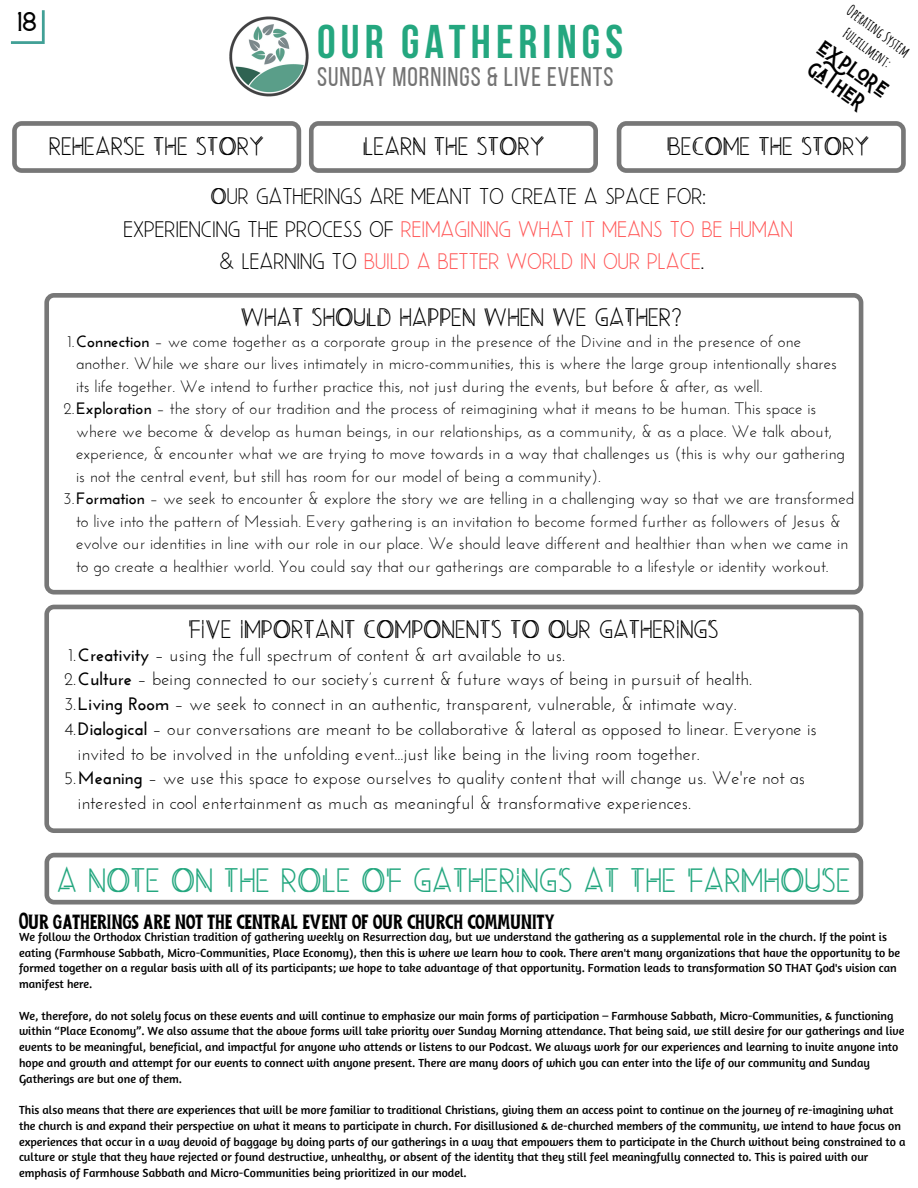
<style>
.page{position:relative;width:918px;height:1188px;background:#fff}
.page>*{position:absolute;margin:0;border:0;box-sizing:border-box;transform-origin:0 0}
.t1{font:700 47.1px "Bebas Neue";letter-spacing:.11em;color:#24a77f}
.t2{font:36px "Beauty Salon Sans";color:#24a77f}
.t3{font:30px "Welder Miles";color:#000}
.t4{font:27px "Beauty Salon Sans";color:#000}
.t5{font:26.85px "Bebas Neue";letter-spacing:.035em;color:#737373}
.t6{font:24px/32.7px "Beauty Salon Sans";color:#000;text-align:center}
.t7{font:24px/23.2px "Badhorse";color:#000}
.t8{font:21.75px "Badhorse";color:#000}
.t9{font:18px "Josefin Sans";color:#000}
.t10{font:16.5px "Josefin Sans";color:#000}
.t11{font:700 15px/20.2px "Amatic SC";color:#000;text-align:center}
.t12{font:12px/15.8px "Amaranth";color:#000}
.s1{color:#ff5757}
.s2{font-weight:700}
</style>
<div class="page">
<img style="left:229px;top:16px;width:80px;height:81px">
<svg style="left:12px;top:121px;width:289px;height:52px"></svg>
<svg style="left:309px;top:121px;width:289px;height:52px"></svg>
<svg style="left:617px;top:121px;width:289px;height:52px"></svg>
<svg style="left:44px;top:293px;width:819px;height:302px"></svg>
<svg style="left:44px;top:605px;width:819px;height:228px"></svg>
<svg style="left:45px;top:853px;width:818px;height:52px"></svg>
<svg style="left:11px;top:10px;width:34px;height:34px"></svg>
<h3 class="t8" style="left:17px;top:7px;width:21px">18</h3>
<h1 class="t1" style="left:317px;top:22px;width:307px">OUR GATHERINGS</h1>
<h3 class="t5" style="left:317px;top:66px;width:298px">SUNDAY MORNINGS &amp; LIVE EVENTS</h3>
<p class="t11" style="left:855px;top:1px;width:76px;rotate:37deg">Operating System<br>Fulfil ment:</p>
<h3 class="t7" style="left:827px;top:35px;width:83px;rotate:35deg">explore gather</h3>
<h3 class="t4" style="left:49px;top:131px;width:217px">REHEARSE THE STORY</h3>
<h3 class="t4" style="left:363px;top:131px;width:184px">LEARN THE STORY</h3>
<h3 class="t4" style="left:667px;top:131px;width:204px">BECOME THE STORY</h3>
<h3 class="t6" style="left:124px;top:180px;width:671px">OUR GATHERINGS ARE MEANT TO CREATE A SPACE FOR:<br>EXPERIENCING THE PROCESS OF <span class="s1">REIMAGINING WHAT IT MEANS TO BE HUMAN </span>&amp; LEARNING TO <span class="s1">BUILD A BETTER WORLD IN OUR PLACE</span>.</h3>
<h3 class="t4" style="left:240px;top:303px;width:443px">WHAT SHOULD HAPPEN WHEN WE GATHER?</h3>
<h3 class="t10" style="left:67px;top:334px;width:735px">1.<span class="s2">Connection</span> – we come together as a corporate group in the presence of the Divine and in the presence of one</h3>
<h3 class="t10" style="left:76px;top:357px;width:762px">another. While we share our lives intimately in micro-communities, this is where the large group intentionally shares</h3>
<h3 class="t10" style="left:76px;top:379px;width:688px">its life together. We intend to further practice this, not just during the events, but before &amp; after, as well.</h3>
<h3 class="t10" style="left:63px;top:402px;width:754px">2.<span class="s2">Exploration</span> – the story of our tradition and the process of reimagining what it means to be human. This space is</h3>
<h3 class="t10" style="left:76px;top:424px;width:758px">where we become &amp; develop as human beings, in our relationships, as a community, &amp; as a place. We talk about,</h3>
<h3 class="t10" style="left:76px;top:447px;width:771px">experience, &amp; encounter what we are trying to move towards in a way that challenges us (this is why our gathering</h3>
<h3 class="t10" style="left:76px;top:469px;width:526px">is not the central event, but still has room for our model of being a community).</h3>
<h3 class="t10" style="left:63px;top:492px;width:793px">3.<span class="s2">Formation</span> – we seek to encounter &amp; explore the story we are telling in a challenging way so that we are transformed</h3>
<h3 class="t10" style="left:76px;top:514px;width:767px">to live into the pattern of Messiah. Every gathering is an invitation to become formed further as followers of Jesus &amp;</h3>
<h3 class="t10" style="left:76px;top:537px;width:774px">evolve our identities in line with our role in our place. We should leave different and healthier than when we came in</h3>
<h3 class="t10" style="left:76px;top:559px;width:754px">to go create a healthier world. You could say that our gatherings are comparable to a lifestyle or identity workout.</h3>
<h3 class="t4" style="left:188px;top:614px;width:532px">FIVE IMPORTANT COMPONENTS TO OUR GATHERINGS</h3>
<h3 class="t9" style="left:69px;top:647px;width:498px">1.<span class="s2">Creativity</span> – using the full spectrum of content &amp; art available to us.</h3>
<h3 class="t9" style="left:64px;top:672px;width:689px">2.<span class="s2">Culture</span> – being connected to our society’s current &amp; future ways of being in pursuit of health.</h3>
<h3 class="t9" style="left:64px;top:697px;width:674px">3.<span class="s2">Living Room</span> – we seek to connect in an authentic, transparent, vulnerable, &amp; intimate way.</h3>
<h3 class="t9" style="left:64px;top:721px;width:754px">4.<span class="s2">Dialogical</span> – our conversations are meant to be collaborative &amp; lateral as opposed to linear. Everyone is</h3>
<h3 class="t9" style="left:78px;top:746px;width:623px">invited to be involved in the unfolding event...just like being in the living room together.</h3>
<h3 class="t9" style="left:63px;top:771px;width:743px">5.<span class="s2">Meaning</span> – we use this space to expose ourselves to quality content that will change us. We're not as</h3>
<h3 class="t9" style="left:78px;top:796px;width:615px">interested in cool entertainment as much as meaningful &amp; transformative experiences.</h3>
<h2 class="t2" style="left:56px;top:860px;width:796px">A NOTE ON THE ROLE OF GATHERINGS AT THE FARMHOUSE</h2>
<h3 class="t3" style="left:19px;top:905px;width:537px">Ourgatheringsarenot the central eventofourchurchcommunity</h3>
<p class="t12" style="left:19px;top:929px;width:883px">We follow the Orthodox Christian tradition of gathering weekly on Resurrection day, but we understand the gathering as a supplemental role in the church. If the point is eating (Farmhouse Sabbath, Micro-Communities, Place Economy), then this is where we learn how to cook. There aren't many organizations that have the opportunity to be formed together on a regular basis with all of its participants; we hope to take advantage of that opportunity. Formation leads to transformation SO THAT God's vision can manifest here.</p>
<p class="t12" style="left:19px;top:1007px;width:887px">We, therefore, do not solely focus on these events and will continue to emphasize our main forms of participation – Farmhouse Sabbath, Micro-Communities, &amp; functioning within “Place Economy”. We also assume that the above forms will take priority over Sunday Morning attendance. That being said, we still desire for our gatherings and live events to be meaningful, beneficial, and impactful for anyone who attends or listens to our Podcast. We always work for our experiences and learning to invite anyone into hope and growth and attempt for our events to connect with anyone present. There are many doors of which you can enter into the life of our community and Sunday Gatherings are but one of them.</p>
<p class="t12" style="left:19px;top:1102px;width:888px">This also means that there are experiences that will be more familiar to traditional Christians, giving them an access point to continue on the journey of re-imagining what the church is and expand their perspective on what it means to participate in church. For disillusioned &amp; de-churched members of the community, we intend to have focus on experiences that occur in a way devoid of baggage by doing parts of our gatherings in a way that empowers them to participate in the Church without being constrained to a culture or style that they have rejected or found destructive, unhealthy, or absent of the identity that they still feel meaningfully connected to. This is paired with our emphasis of Farmhouse Sabbath and Micro-Communities being prioritized in our model.</p>
</div>
